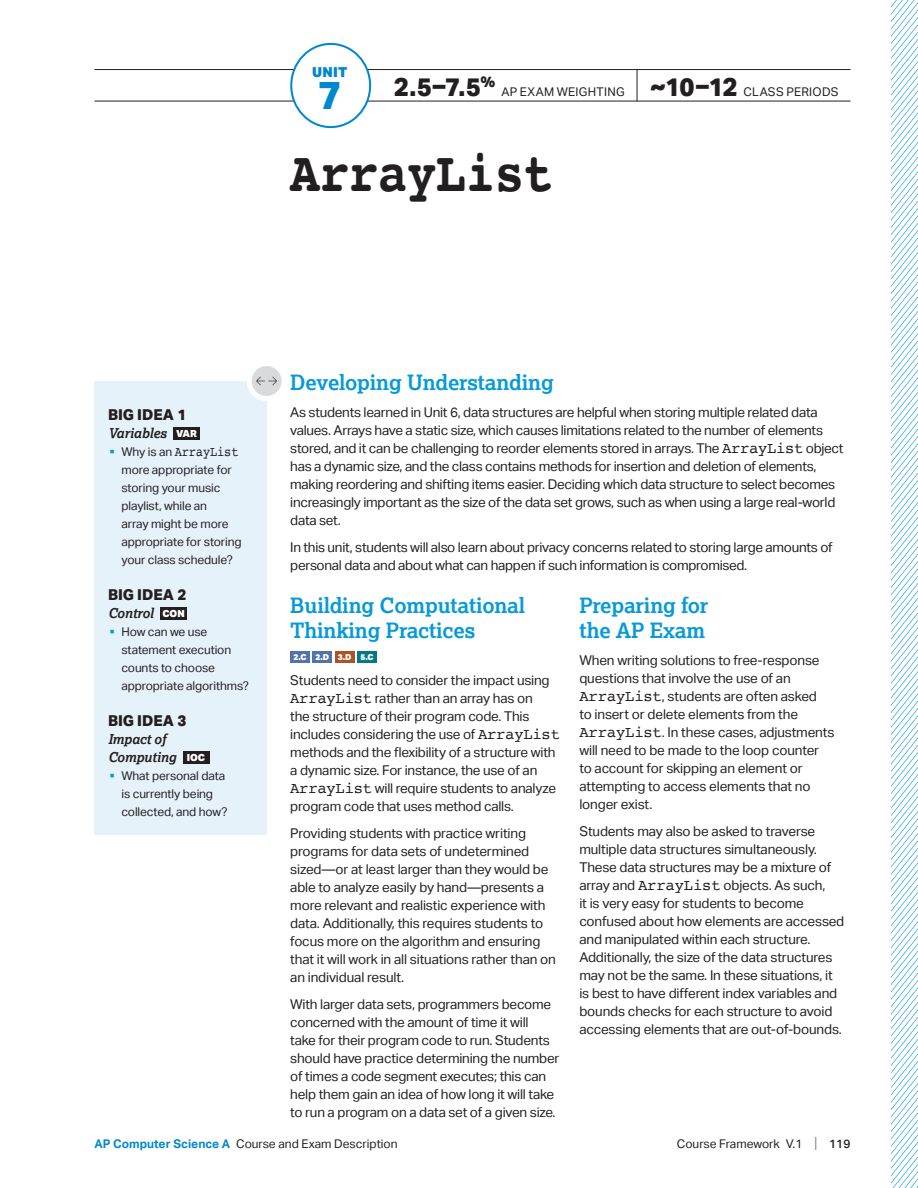
<style>
.page{position:relative;width:918px;height:1188px;background:#fff}
.page>*{position:absolute;margin:0;border:0;box-sizing:border-box;transform-origin:0 0}
.t1{font:700 57px "Courier";letter-spacing:-.01em;color:#231f20;scale:.87 1}
.t2{font:800 39.3px "Aktiv Grotesk";color:#0088ce}
.t3{font:800 25.5px "Aktiv Grotesk";color:#231f20}
.t4{font:700 21px/25.5px "Lexia";letter-spacing:-.01em;color:#069ad9}
.t5{font:800 15px "Aktiv Grotesk";letter-spacing:-.005em;color:#231f20}
.t6{font:13.8px "Courier";letter-spacing:-.01em;color:#231f20;scale:.87 1}
.t7{font:900 13.8px "Aktiv Grotesk";color:#0088ce}
.t8{font:13.5px/18px "Aktiv Grotesk";letter-spacing:-.015em;color:#231f20}
.t9{font:italic 700 13.5px/18px "Lexia";letter-spacing:-.02em;color:#231f20}
.t10{font:12px/18px "Aktiv Grotesk";letter-spacing:-.01em;color:#231f20}
.t11{font:12px "Aktiv Grotesk";letter-spacing:.025em;color:#231f20}
.t12{font:900 8.25px "Aktiv Grotesk";color:#fff}
.s1{font-weight:800;font-size:25.5px}
.s2{font-family:"Aktiv Grotesk";font-weight:900;font-style:normal;font-size:9.75px;color:#fff}
.s3{color:#069ad9}
.s4{font-family:"Aktiv Grotesk";font-size:12px}
.s5{font-family:"Courier";font-size:15.6px}
.s6{font-weight:700;color:#0088ce}
.s7{font-size:15px;color:#808285}
.s8{font-weight:500}
</style>
<div class="page">
<hr style="left:94px;top:69px;width:756px;height:1px;background:#231f20">
<hr style="left:94px;top:101px;width:756px;height:1px;background:#231f20">
<div style="left:291px;top:44px;width:79px;height:83px;background:#fff;border-radius:50%"></div>
<div style="left:290px;top:43px;width:81px;height:85px;border:2px solid #0088ce;border-radius:50%"></div>
<div style="left:290px;top:651px;width:20px;height:11px;background:#5172aa"></div>
<div style="left:313px;top:651px;width:19px;height:11px;background:#5172aa"></div>
<div style="left:335px;top:651px;width:20px;height:11px;background:#ac5225"></div>
<div style="left:357px;top:651px;width:20px;height:11px;background:#007a84"></div>
<div style="left:94px;top:381px;width:173px;height:453px;background:#e6f2fa"></div>
<div style="left:173px;top:427px;width:27px;height:12px;background:#231f20"></div>
<div style="left:160px;top:607px;width:27px;height:12px;background:#231f20"></div>
<div style="left:183px;top:751px;width:27px;height:12px;background:#231f20"></div>
<div style="left:249px;top:364px;width:35px;height:34px;background:#d9dadc;border-radius:50%"></div>
<div style="left:247px;top:361px;width:40px;height:40px;border:5px solid #fff;border-radius:50%"></div>
<svg style="left:256px;top:377px;width:21px;height:8px"></svg>
<hr style="left:637px;top:69px;width:1px;height:32px;background:#231f20">
<svg style="left:891px;top:0;width:27px;height:1188px"></svg>
<p class="t7" style="left:312px;top:63px;width:37px">UNIT</p>
<h2 class="t2" style="left:318px;top:70px;width:25px">7</h2>
<h3 class="t3" style="left:394px;top:70px;width:103px">2.5–7.5<sup>%</sup></h3>
<p class="t11" style="left:501px;top:84px;width:339px">AP EXAM WEIGHTING <span class="s1">~10–12</span> CLASS PERIODS</p>
<h1 class="t1" style="left:290px;top:127px;width:304px">ArrayList</h1>
<p class="t5" style="left:108px;top:405px;width:80px">BIG IDEA 1</p>
<p class="t9" style="left:108px;top:424px;width:90px">Variables <span class="s2">VAR</span></p>
<p class="t6" style="left:109px;top:441px;width:150px"><span class="s3">▪</span> <span class="s4">Why is an</span> ArrayList</p>
<p class="t10" style="left:121px;top:461px;width:122px">more appropriate for storing your music playlist, while an<br>array might be more appropriate for storing your class schedule?</p>
<p class="t5" style="left:108px;top:585px;width:80px">BIG IDEA 2</p>
<p class="t9" style="left:108px;top:604px;width:78px">Control <span class="s2">CON</span></p>
<p class="t10" style="left:121px;top:623px;width:129px;text-indent:-12px"><span class="s3">▪</span> How can we use statement execution counts to choose appropriate algorithms?</p>
<p class="t5" style="left:108px;top:711px;width:80px">BIG IDEA 3</p>
<p class="t9" style="left:108px;top:730px;width:99px">Impact of<br>Computing <span class="s2">IOC</span></p>
<p class="t10" style="left:121px;top:767px;width:107px;text-indent:-12px"><span class="s3">▪</span> What personal data is currently being collected, and how?</p>
<h3 class="t4" style="left:290px;top:369px;width:265px">Developing Understanding</h3>
<p class="t8" style="left:290px;top:403px;width:555px">As students learned in Unit 6, data structures are helpful when storing multiple related data values. Arrays have a static size, which causes limitations related to the number of elements stored, and it can be challenging to reorder elements stored in arrays. The <span class="s5">ArrayList</span> object has a dynamic size, and the class contains methods for insertion and deletion of elements, making reordering and shifting items easier. Deciding which data structure to select becomes increasingly important as the size of the data set grows, such as when using a large real-world data set.</p>
<p class="t8" style="left:290px;top:538px;width:544px">In this unit, students will also learn about privacy concerns related to storing large amounts of personal data and about what can happen if such information is compromised.</p>
<h3 class="t4" style="left:290px;top:592px;width:237px">Building Computational<br>Thinking Practices</h3>
<p class="t12" style="left:294px;top:652px;width:82px">2.C 2.D 3.D 5.C</p>
<p class="t8" style="left:290px;top:671px;width:271px">Students need to consider the impact using <span class="s5">ArrayList</span> rather than an array has on<br>the structure of their program code. This includes considering the use of <span class="s5">ArrayList </span>methods and the flexibility of a structure with a dynamic size. For instance, the use of an <span class="s5">ArrayList</span> will require students to analyze program code that uses method calls.</p>
<p class="t8" style="left:290px;top:824px;width:267px">Providing students with practice writing programs for data sets of undetermined sized—or at least larger than they would be able to analyze easily by hand—presents a more relevant and realistic experience with data. Additionally, this requires students to focus more on the algorithm and ensuring that it will work in all situations rather than on an individual result.</p>
<p class="t8" style="left:290px;top:995px;width:271px">With larger data sets, programmers become concerned with the amount of time it will<br>take for their program code to run. Students should have practice determining the number of times a code segment executes; this can help them gain an idea of how long it will take to run a program on a data set of a given size.</p>
<h3 class="t4" style="left:579px;top:592px;width:130px">Preparing for the AP Exam</h3>
<p class="t8" style="left:579px;top:652px;width:257px">When writing solutions to free-response questions that involve the use of an <span class="s5">ArrayList</span>, students are often asked<br>to insert or delete elements from the <span class="s5">ArrayList</span>. In these cases, adjustments will need to be made to the loop counter to account for skipping an element or attempting to access elements that no longer exist.</p>
<p class="t8" style="left:579px;top:823px;width:266px">Students may also be asked to traverse multiple data structures simultaneously.<br>These data structures may be a mixture of array and <span class="s5">ArrayList</span> objects. As such,<br>it is very easy for students to become confused about how elements are accessed and manipulated within each structure.<br>Additionally, the size of the data structures may not be the same. In these situations, it is best to have different index variables and bounds checks for each structure to avoid accessing elements that are out-of-bounds.</p>
<p class="t10" style="left:94px;top:1134px;width:305px"><span class="s6">AP Computer Science A</span> Course and Exam Description</p>
<p class="t10" style="left:677px;top:1134px;width:175px">Course Framework V.1 <span class="s7">|</span> <span class="s8">119</span></p>
</div>
